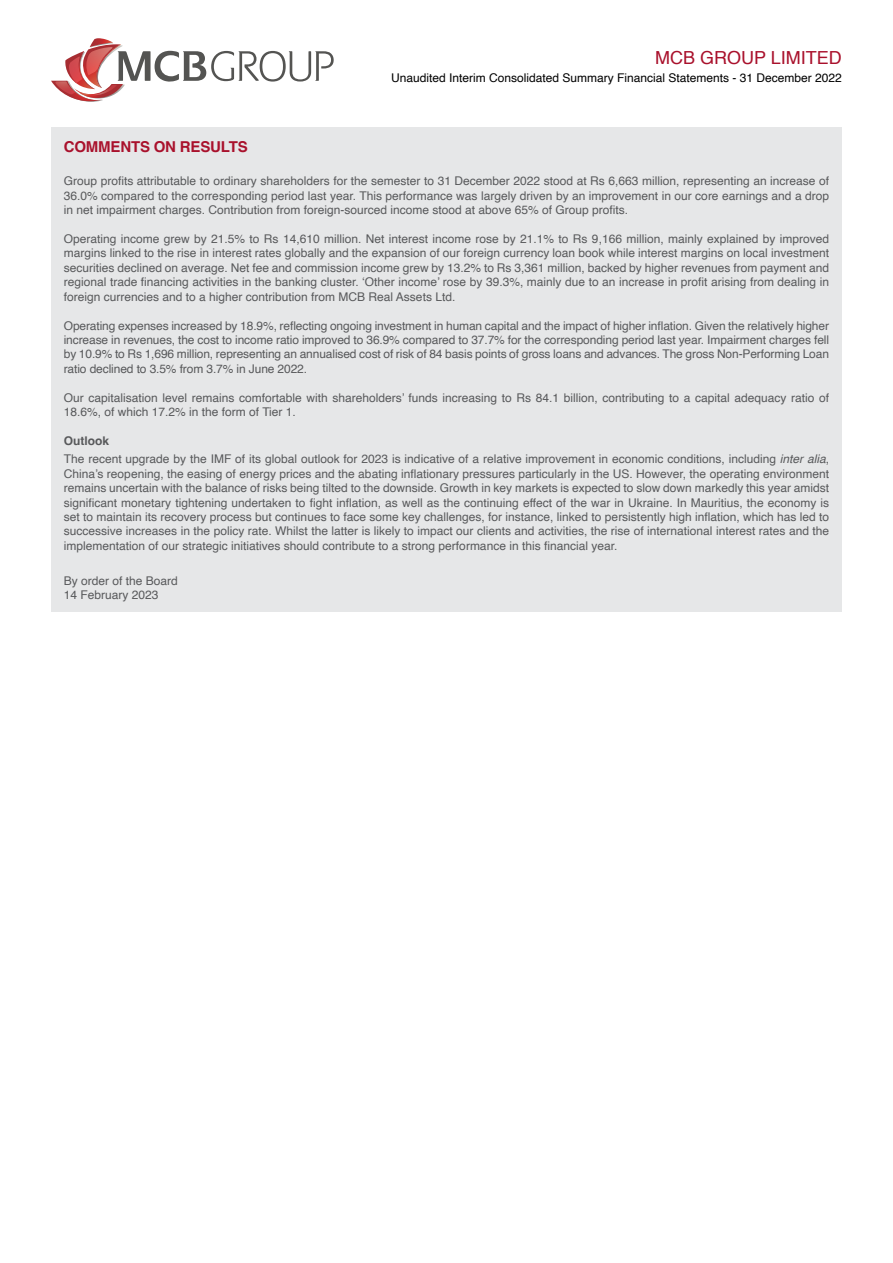
<style>
.page{position:relative;width:893px;height:1263px;background:#fff}
.page>*{position:absolute;margin:0;border:0;box-sizing:border-box;transform-origin:0 0}
.t1{font:18px "Helvetica";color:#a9112c}
.t2{font:700 15px "Helvetica";letter-spacing:-.01em;color:#a9112c}
.t3{font:12px/14.4px "Helvetica";color:#58595b;text-align:justify}
.t4{font:12px "Helvetica";color:#000}
.s1{font-weight:700}
.s2{font-style:italic}
</style>
<div class="page">
<svg style="left:51px;top:38px;width:283px;height:64px"></svg>
<div style="left:51px;top:128px;width:791px;height:484px;background:#e6e7e8"></div>
<h1 class="t1" style="left:655px;top:43px;width:188px">MCB GROUP LIMITED</h1>
<p class="t4" style="left:391px;top:69px;width:452px">Unaudited Interim Consolidated Summary Financial Statements - 31 December 2022</p>
<p class="t2" style="left:64px;top:137px;width:185px">COMMENTS ON RESULTS</p>
<p class="t3" style="left:64px;top:174px;width:767px">Group profits attributable to ordinary shareholders for the semester to 31 December 2022 stood at Rs 6,663 million, representing an increase of 36.0% compared to the corresponding period last year. This performance was largely driven by an improvement in our core earnings and a drop in net impairment charges. Contribution from foreign-sourced income stood at above 65% of Group profits.</p>
<p class="t3" style="left:64px;top:232px;width:767px">Operating income grew by 21.5% to Rs 14,610 million. Net interest income rose by 21.1% to Rs 9,166 million, mainly explained by improved margins linked to the rise in interest rates globally and the expansion of our foreign currency loan book while interest margins on local investment securities declined on average. Net fee and commission income grew by 13.2% to Rs 3,361 million, backed by higher revenues from payment and regional trade financing activities in the banking cluster. ‘Other income’ rose by 39.3%, mainly due to an increase in profit arising from dealing in foreign currencies and to a higher contribution from MCB Real Assets Ltd.</p>
<p class="t3" style="left:64px;top:318px;width:767px">Operating expenses increased by 18.9%, reflecting ongoing investment in human capital and the impact of higher inflation. Given the relatively higher increase in revenues, the cost to income ratio improved to 36.9% compared to 37.7% for the corresponding period last year. Impairment charges fell by 10.9% to Rs 1,696 million, representing an annualised cost of risk of 84 basis points of gross loans and advances. The gross Non-Performing Loan ratio declined to 3.5% from 3.7% in June 2022.</p>
<p class="t3" style="left:64px;top:390px;width:767px">Our capitalisation level remains comfortable with shareholders’ funds increasing to Rs 84.1 billion, contributing to a capital adequacy ratio of<br>18.6%, of which 17.2% in the form of Tier 1.</p>
<p class="t3" style="left:64px;top:432px;width:767px;line-height:18.6px"><span class="s1">Outlook<br></span>The recent upgrade by the IMF of its global outlook for 2023 is indicative of a relative improvement in economic conditions, including <span class="s2">inter alia</span>,</p>
<p class="t3" style="left:64px;top:467px;width:767px">China’s reopening, the easing of energy prices and the abating inflationary pressures particularly in the US. However, the operating environment remains uncertain with the balance of risks being tilted to the downside. Growth in key markets is expected to slow down markedly this year amidst significant monetary tightening undertaken to fight inflation, as well as the continuing effect of the war in Ukraine. In Mauritius, the economy is set to maintain its recovery process but continues to face some key challenges, for instance, linked to persistently high inflation, which has led to successive increases in the policy rate. Whilst the latter is likely to impact our clients and activities, the rise of international interest rates and the implementation of our strategic initiatives should contribute to a strong performance in this financial year.</p>
<p class="t3" style="left:64px;top:574px;width:116px">By order of the Board<br>14 February 2023</p>
</div>
